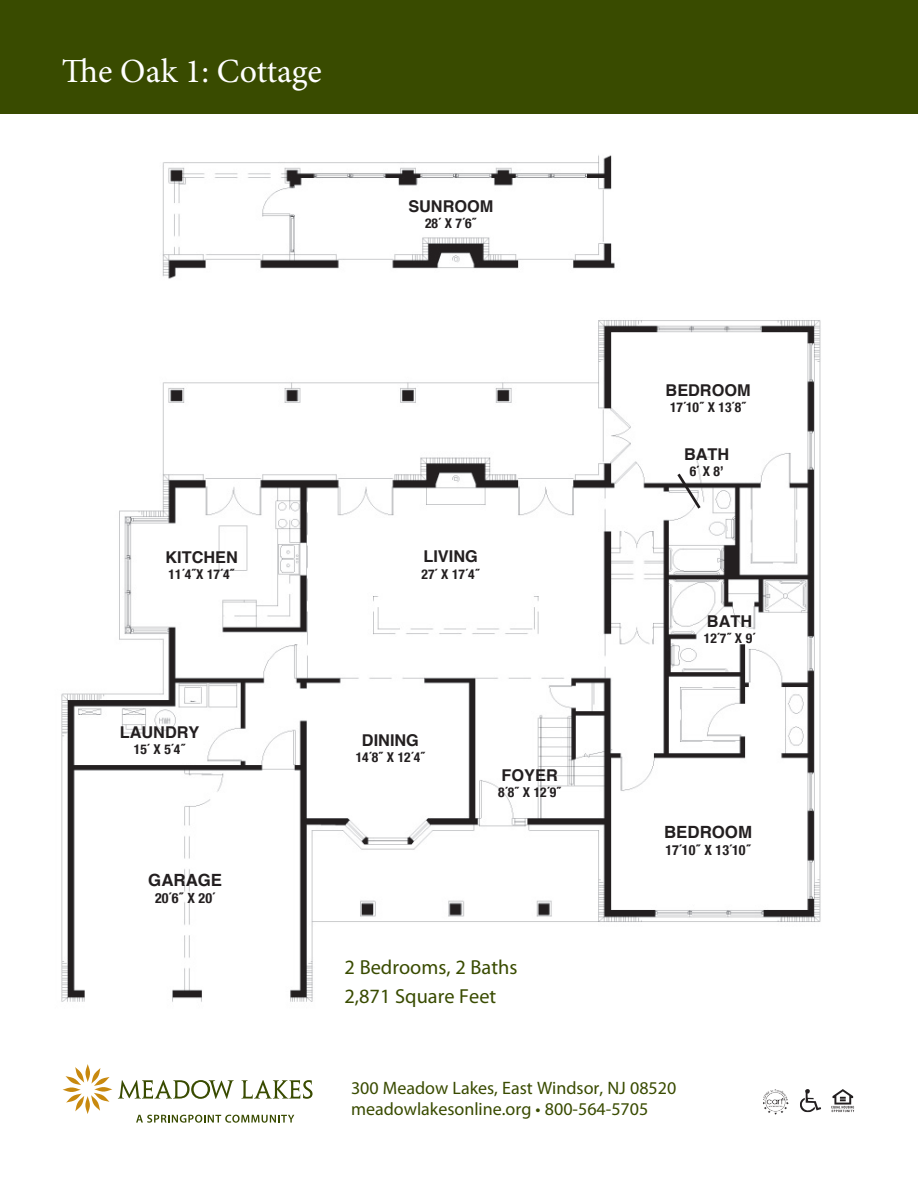
<style>
.page{position:relative;width:918px;height:1188px;background:#fff}
.page>*{position:absolute;margin:0;border:0;box-sizing:border-box;transform-origin:0 0}
.t1{font:33.9px "Minion Pro";color:#fff}
.t2{font:20.4px/29.5px "Myriad Pro";color:#394b00}
.t3{font:18px/21.8px "Myriad Pro";color:#394b00}
.t4{font:700 16.8px "Helvetica";color:#231f20}
.t5{font:700 16.35px "Helvetica";color:#231f20}
.t6{font:700 condensed 14.1px "Helvetica Neue";color:#231f20}
.t7{font:700 condensed 13.65px "Helvetica Neue";color:#231f20}
</style>
<div class="page">
<img style="left:61px;top:155px;width:760px;height:847px">
<svg style="left:675px;top:471px;width:28px;height:41px"></svg>
<div style="left:0;top:0;width:918px;height:114px;background:#394b00"></div>
<svg style="left:85px;top:1064px;width:5px;height:18px"></svg>
<svg style="left:66px;top:1067px;width:18px;height:18px"></svg>
<svg style="left:63px;top:1087px;width:18px;height:5px"></svg>
<svg style="left:66px;top:1094px;width:18px;height:17px"></svg>
<svg style="left:85px;top:1096px;width:5px;height:18px"></svg>
<svg style="left:91px;top:1093px;width:18px;height:18px"></svg>
<svg style="left:94px;top:1087px;width:18px;height:5px"></svg>
<svg style="left:91px;top:1068px;width:19px;height:18px"></svg>
<svg style="left:136px;top:1115px;width:158px;height:8px"></svg>
<svg style="left:118px;top:1080px;width:116px;height:19px"></svg>
<svg style="left:241px;top:1080px;width:72px;height:19px"></svg>
<svg style="left:831px;top:1089px;width:23px;height:23px"></svg>
<svg style="left:800px;top:1089px;width:21px;height:23px"></svg>
<img style="left:763px;top:1089px;width:26px;height:26px">
<h1 class="t1" style="left:62px;top:48px;width:261px">The Oak 1: Cottage</h1>
<p class="t5" style="left:408px;top:193px;width:87px">SUNROOM</p>
<p class="t7" style="left:425px;top:212px;width:53px">28´ X 7´6´´</p>
<p class="t5" style="left:165px;top:544px;width:74px">KITCHEN</p>
<p class="t7" style="left:169px;top:563px;width:68px">11´4´´X 17´4´´</p>
<p class="t5" style="left:120px;top:719px;width:81px">LAUNDRY</p>
<p class="t7" style="left:134px;top:738px;width:53px">15´ X 5´4´´</p>
<p class="t4" style="left:148px;top:867px;width:75px">GARAGE</p>
<p class="t6" style="left:155px;top:886px;width:62px">20´6´´ X 20´</p>
<p class="t5" style="left:666px;top:377px;width:87px">BEDROOM</p>
<p class="t7" style="left:670px;top:396px;width:78px">17´10´´ X 13´8´´</p>
<p class="t5" style="left:423px;top:544px;width:56px">LIVING</p>
<p class="t7" style="left:422px;top:563px;width:60px">27´ X 17´4´´</p>
<p class="t5" style="left:362px;top:727px;width:59px">DINING</p>
<p class="t7" style="left:356px;top:746px;width:71px">14´8´´ X 12´4´´</p>
<p class="t5" style="left:502px;top:762px;width:58px">FOYER</p>
<p class="t7" style="left:498px;top:781px;width:65px">8´8´´ X 12´9´´</p>
<h2 class="t2" style="left:345px;top:952px;width:174px">2 Bedrooms, 2 Baths<br>2,871 Square Feet</h2>
<p class="t5" style="left:684px;top:441px;width:47px">BATH</p>
<p class="t7" style="left:690px;top:460px;width:36px">6´ X 8’</p>
<p class="t5" style="left:707px;top:608px;width:47px">BATH</p>
<p class="t7" style="left:704px;top:627px;width:53px">12´7´´ X 9´</p>
<p class="t4" style="left:664px;top:818px;width:90px">BEDROOM</p>
<p class="t6" style="left:665px;top:838px;width:87px">17´10´´ X 13´10´´</p>
<h3 class="t3" style="left:351px;top:1076px;width:327px">300 Meadow Lakes, East Windsor, NJ 08520 meadowlakesonline.org • 800-564-5705</h3>
</div>
